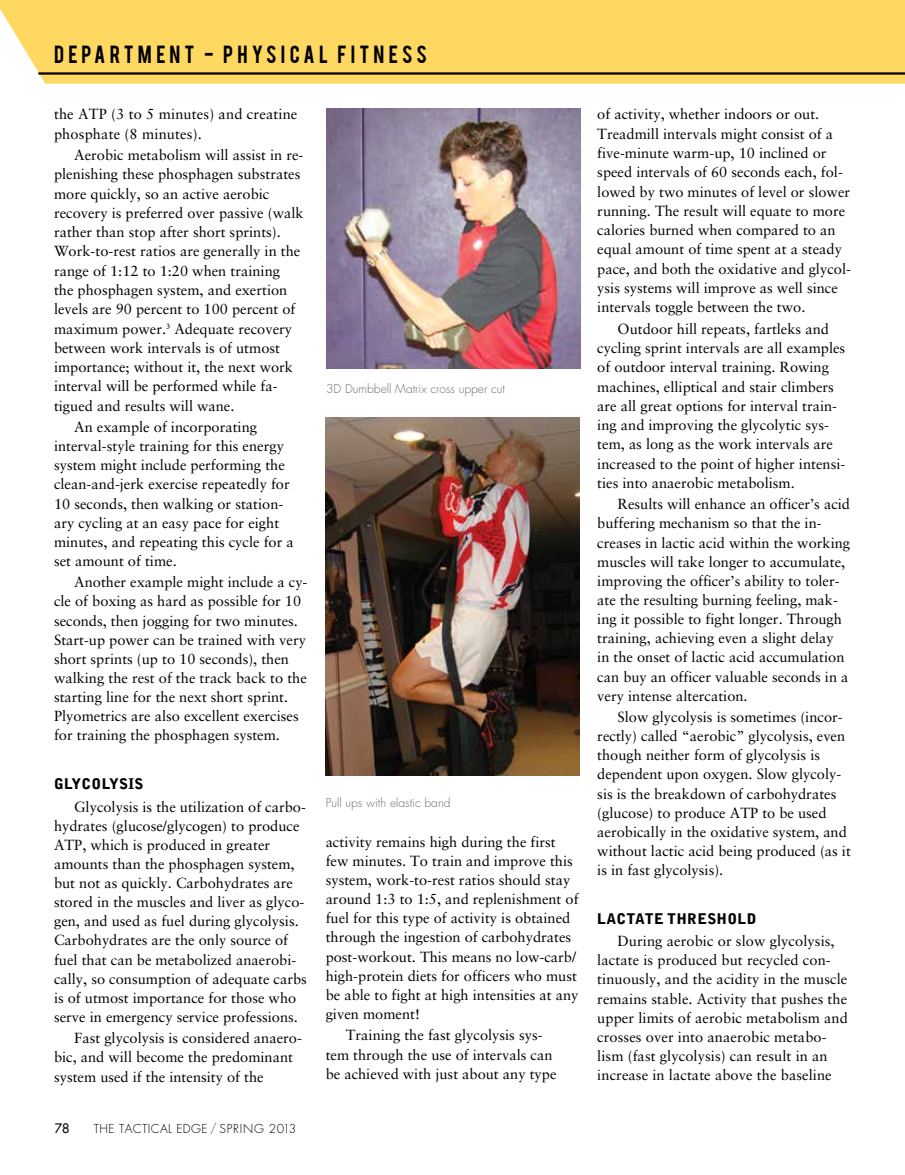
<style>
.page{position:relative;width:905px;height:1175px;background:#fff}
.page>*{position:absolute;margin:0;border:0;box-sizing:border-box;transform-origin:0 0}
.t1{font:19.5px "Bebas";letter-spacing:.215em;color:#000}
.t2{font:14.7px/19.2px "Sabon";color:#000}
.t3{font:900 14.7px "Bell Gothic";letter-spacing:.02em;color:#000}
.t4{font:12.75px "Futura";color:#000}
.t5{font:300 12px "Futura";color:#6d6e71}
.t6{font:300 12px "Futura";letter-spacing:.03em;color:#000}
.s1{font-weight:400;color:#939598}
</style>
<div class="page">
<div style="left:0;top:0;width:904px;height:84px;background:#ffd861"></div>
<hr style="left:38px;top:72px;width:866px;height:3px;background:#000">
<img style="left:326px;top:108px;width:254px;height:261px">
<img style="left:326px;top:417px;width:253px;height:358px">
<h1 class="t1" style="left:54px;top:40px;width:374px">DEPARTMENT - PHYSICAL FITNESS</h1>
<p class="t2" style="left:54px;top:104px;width:245px">the ATP (3 to 5 minutes) and creatine phosphate (8 minutes).</p>
<p class="t2" style="left:54px;top:145px;width:251px;text-indent:20px">Aerobic metabolism will assist in re&shy;plenishing these phosphagen substrates more quickly, so an active aerobic recovery is preferred over passive (walk rather than stop after short sprints).<br>Work-to-rest ratios are generally in the range of 1:12 to 1:20 when training<br>the phosphagen system, and exertion levels are 90 percent to 100 percent of maximum power.<sup>3</sup> Adequate recovery between work intervals is of utmost importance; without it, the next work interval will be performed while fa&shy;tigued and results will wane.</p>
<p class="t2" style="left:54px;top:417px;width:241px;text-indent:20px">An example of incorporating interval-style training for this energy system might include performing the clean-and-jerk exercise repeatedly for 10 seconds, then walking or station&shy;ary cycling at an easy pace for eight minutes, and repeating this cycle for a set amount of time.</p>
<p class="t2" style="left:54px;top:572px;width:255px;text-indent:20px">Another example might include a cy&shy;cle of boxing as hard as possible for 10 seconds, then jogging for two minutes.<br>Start-up power can be trained with very short sprints (up to 10 seconds), then walking the rest of the track back to the starting line for the next short sprint.<br>Plyometrics are also excellent exercises for training the phosphagen system.</p>
<p class="t3" style="left:54px;top:775px;width:91px">G LYCOLYSIS</p>
<p class="t2" style="left:54px;top:796px;width:254px;text-indent:20px">Glycolysis is the utilization of carbo&shy;hydrates (glucose/glycogen) to produce ATP, which is produced in greater amounts than the phosphagen system, but not as quickly. Carbohydrates are stored in the muscles and liver as glyco&shy;gen, and used as fuel during glycolysis.<br>Carbohydrates are the only source of fuel that can be metabolized anaerobi&shy;cally, so consumption of adequate carbs is of utmost importance for those who serve in emergency service professions.</p>
<p class="t2" style="left:54px;top:1028px;width:249px;text-indent:20px">Fast glycolysis is considered anaero&shy;bic, and will become the predominant system used if the intensity of the</p>
<p class="t4" style="left:55px;top:1120px;width:16px">78</p>
<p class="t6" style="left:94px;top:1121px;width:204px">The Tactical Edge <span class="s1">/</span> spr in g 2013</p>
<p class="t5" style="left:326px;top:381px;width:180px">3D Dumbbell Matrix cross upper cut</p>
<p class="t5" style="left:325px;top:795px;width:126px">Pull ups with elastic band</p>
<p class="t2" style="left:325px;top:831px;width:254px">activity remains high during the first few minutes. To train and improve this system, work-to-rest ratios should stay around 1:3 to 1:5, and replenishment of fuel for this type of activity is obtained through the ingestion of carbohydrates post-workout. This means no low-carb/ high-protein diets for officers who must be able to fight at high intensities at any given moment!</p>
<p class="t2" style="left:325px;top:1025px;width:232px;text-align:center">Training the fast glycolysis sys-<br>tem through the use of intervals can be achieved with just about any type</p>
<p class="t2" style="left:597px;top:105px;width:255px">of activity, whether indoors or out.<br>Treadmill intervals might consist of a five-minute warm-up, 10 inclined or speed intervals of 60 seconds each, fol&shy;lowed by two minutes of level or slower running. The result will equate to more calories burned when compared to an equal amount of time spent at a steady pace, and both the oxidative and glycol&shy;ysis systems will improve as well since intervals toggle between the two.</p>
<p class="t2" style="left:597px;top:319px;width:249px;text-indent:20px">Outdoor hill repeats, fartleks and cycling sprint intervals are all examples of outdoor interval training. Rowing machines, elliptical and stair climbers are all great options for interval train&shy;ing and improving the glycolytic sys&shy;tem, as long as the work intervals are increased to the point of higher intensi&shy;ties into anaerobic metabolism.</p>
<p class="t2" style="left:597px;top:494px;width:254px;text-indent:20px">Results will enhance an officer’s acid buffering mechanism so that the in&shy;creases in lactic acid within the working muscles will take longer to accumulate, improving the officer’s ability to toler&shy;ate the resulting burning feeling, mak&shy;ing it possible to fight longer. Through training, achieving even a slight delay<br>in the onset of lactic acid accumulation can buy an officer valuable seconds in a very intense altercation.</p>
<p class="t2" style="left:597px;top:707px;width:255px;text-indent:20px">Slow glycolysis is sometimes (incor&shy;rectly) called “aerobic” glycolysis, even though neither form of glycolysis is dependent upon oxygen. Slow glycoly&shy;sis is the breakdown of carbohydrates (glucose) to produce ATP to be used aerobically in the oxidative system, and without lactic acid being produced (as it is in fast glycolysis).</p>
<p class="t3" style="left:597px;top:910px;width:158px">LACTATE THRESHOLD</p>
<p class="t2" style="left:597px;top:931px;width:252px;text-indent:20px">During aerobic or slow glycolysis, lactate is produced but recycled con&shy;tinuously, and the acidity in the muscle remains stable. Activity that pushes the upper limits of aerobic metabolism and crosses over into anaerobic metabo&shy;lism (fast glycolysis) can result in an increase in lactate above the baseline</p>
</div>
